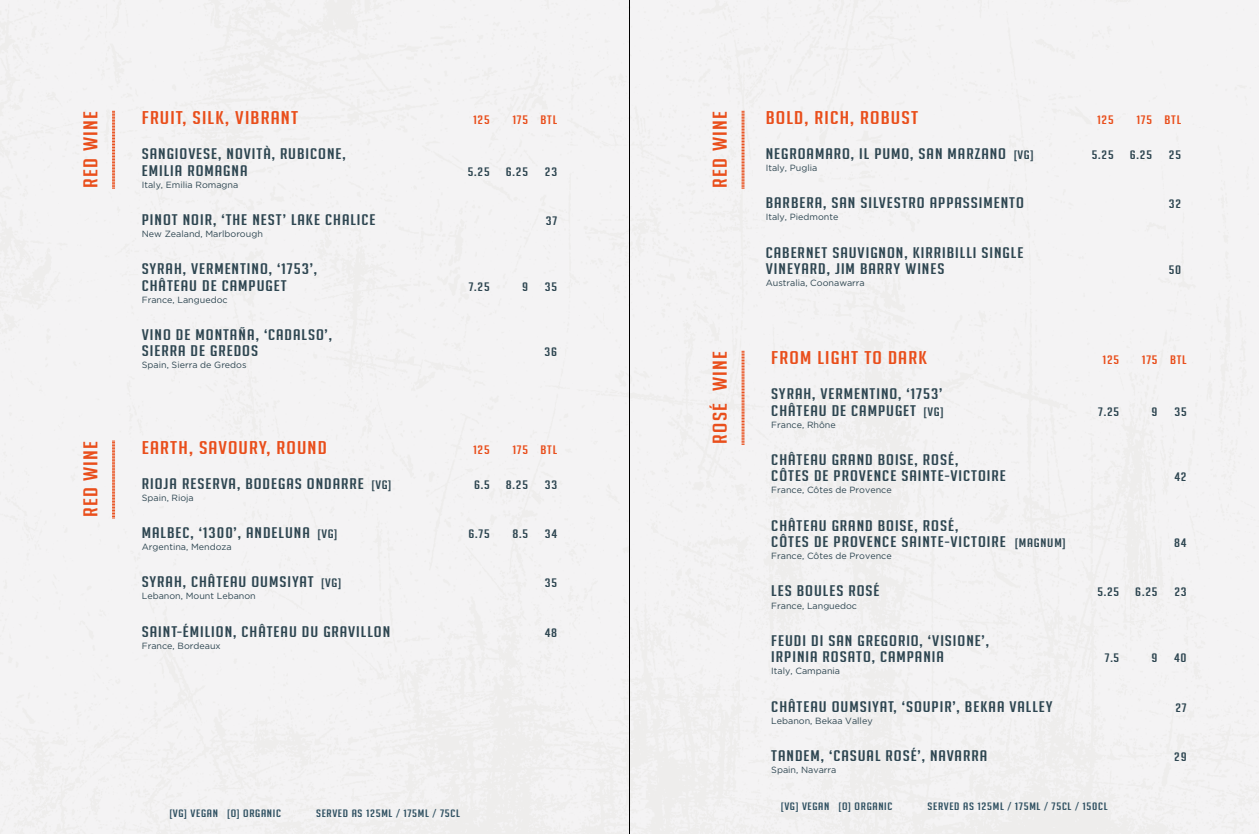
<style>
.page{position:relative;width:1259px;height:834px;background:#fff}
.page>*{position:absolute;margin:0;border:0;box-sizing:border-box;transform-origin:0 0}
.t1{font:19.5px "Big Noodle Titling";letter-spacing:.05em;color:#e94e1b;scale:1.3 1}
.t2{font:18px "Big Noodle Titling";letter-spacing:.05em;color:#e94e1b;scale:1.3 1}
.t3{font:15px/16.5px "Big Noodle Titling";letter-spacing:.05em;color:#2e4651;scale:1.3 1}
.t4{font:12px "Big Noodle Titling";letter-spacing:.05em;color:#2e4651;scale:1.3 1}
.t5{font:12px "Big Noodle Titling";letter-spacing:.05em;color:#e94e1b;scale:1.3 1}
.t6{font:10.5px "Big Noodle Titling";letter-spacing:.05em;color:#2f5061;scale:1.3 1}
.t7{font:9px "Gotham";color:#2e4651}
.s1{font-size:12px}
</style>
<div class="page">
<svg style="left:112px;top:111px;width:3px;height:78px"></svg>
<svg style="left:741px;top:351px;width:3px;height:94px"></svg>
<svg style="left:741px;top:111px;width:3px;height:78px"></svg>
<svg style="left:112px;top:440px;width:3px;height:78px"></svg>
<hr style="left:629px;top:0;width:1px;height:833px;background:#000">
<h1 class="t1" style="left:80px;top:187px;width:60px;rotate:-90deg">RED WINE</h1>
<h1 class="t1" style="left:80px;top:517px;width:60px;rotate:-90deg">RED WINE</h1>
<p class="t2" style="left:142px;top:108px;width:122px">FRUIT, SILK, VIBRANT</p>
<p class="t5" style="left:473px;top:113px;width:14px">125</p>
<p class="t5" style="left:512px;top:113px;width:36px">175 BTL</p>
<p class="t3" style="left:142px;top:145px;width:158px">SANGIOVESE, NOVITÀ, RUBICONE,<br>EMILIA ROMAGNA</p>
<p class="t4" style="left:468px;top:165px;width:18px">5.25</p>
<p class="t4" style="left:506px;top:165px;width:19px">6.25</p>
<p class="t4" style="left:545px;top:165px;width:11px">23</p>
<p class="t7" style="left:142px;top:179px;width:98px">Italy, Emilia Romagna</p>
<p class="t3" style="left:142px;top:211px;width:181px">PINOT NOIR, ‘THE NEST’ LAKE CHALICE</p>
<p class="t4" style="left:546px;top:214px;width:10px">37</p>
<p class="t7" style="left:142px;top:229px;width:123px">New Zealand, Marlborough</p>
<p class="t3" style="left:142px;top:260px;width:136px">SYRAH, VERMENTINO, ‘1753’,<br>CHÂTEAU DE CAMPUGET</p>
<p class="t4" style="left:469px;top:280px;width:18px">7.25</p>
<p class="t4" style="left:522px;top:280px;width:6px">9</p>
<p class="t4" style="left:545px;top:280px;width:11px">35</p>
<h1 class="t1" style="left:709px;top:187px;width:60px;rotate:-90deg">RED WINE</h1>
<p class="t7" style="left:142px;top:294px;width:87px">France, Languedoc</p>
<p class="t3" style="left:142px;top:326px;width:148px">VINO DE MONTAÑA, ‘CADALSO’,<br>SIERRA DE GREDOS</p>
<p class="t4" style="left:544px;top:345px;width:11px">36</p>
<p class="t7" style="left:142px;top:360px;width:106px">Spain, Sierra de Gredos</p>
<h1 class="t1" style="left:709px;top:443px;width:73px;rotate:-90deg">ROSÉ WINE</h1>
<p class="t2" style="left:142px;top:437px;width:144px">EARTH, SAVOURY, ROUND</p>
<p class="t5" style="left:473px;top:443px;width:14px">125</p>
<p class="t5" style="left:512px;top:443px;width:36px">175 BTL</p>
<p class="t3" style="left:142px;top:475px;width:193px">RIOJA RESERVA, BODEGAS ONDARRE <span class="s1">[VG]</span></p>
<p class="t4" style="left:474px;top:478px;width:14px">6.5</p>
<p class="t4" style="left:506px;top:478px;width:19px">8.25</p>
<p class="t4" style="left:545px;top:478px;width:11px">33</p>
<p class="t7" style="left:142px;top:492px;width:54px">Spain, Rioja</p>
<p class="t3" style="left:142px;top:524px;width:152px">MALBEC, ‘1300’, ANDELUNA <span class="s1">[VG]</span></p>
<p class="t4" style="left:468px;top:527px;width:18px">6.75</p>
<p class="t4" style="left:512px;top:527px;width:14px">8.5</p>
<p class="t4" style="left:545px;top:527px;width:11px">34</p>
<p class="t7" style="left:142px;top:542px;width:91px">Argentina, Mendoza</p>
<p class="t3" style="left:142px;top:573px;width:155px">SYRAH, CHÂTEAU OUMSIYAT <span class="s1">[VG]</span></p>
<p class="t4" style="left:545px;top:576px;width:11px">35</p>
<p class="t7" style="left:142px;top:591px;width:115px">Lebanon, Mount Lebanon</p>
<p class="t3" style="left:142px;top:623px;width:193px">SAINT-ÉMILION, CHÂTEAU DU GRAVILLON</p>
<p class="t4" style="left:545px;top:626px;width:11px">48</p>
<p class="t7" style="left:142px;top:640px;width:80px">France, Bordeaux</p>
<p class="t6" style="left:169px;top:807px;width:87px">[VG] VEGAN [O] ORGANIC</p>
<p class="t6" style="left:316px;top:807px;width:112px">SERVED AS 125ML / 175ML / 75CL</p>
<p class="t2" style="left:766px;top:108px;width:119px">BOLD, RICH, ROBUST</p>
<p class="t5" style="left:1097px;top:113px;width:14px">125</p>
<p class="t5" style="left:1136px;top:113px;width:36px">175 BTL</p>
<p class="t3" style="left:766px;top:145px;width:208px">NEGROAMARO, IL PUMO, SAN MARZANO <span class="s1">[VG]</span></p>
<p class="t4" style="left:1091px;top:148px;width:18px">5.25</p>
<p class="t4" style="left:1129px;top:148px;width:19px">6.25</p>
<p class="t4" style="left:1169px;top:148px;width:11px">25</p>
<p class="t7" style="left:766px;top:163px;width:53px">Italy, Puglia</p>
<p class="t3" style="left:766px;top:195px;width:200px">BARBERA, SAN SILVESTRO APPASSIMENTO</p>
<p class="t4" style="left:1168px;top:197px;width:11px">32</p>
<p class="t7" style="left:766px;top:212px;width:74px">Italy, Piedmonte</p>
<p class="t3" style="left:766px;top:244px;width:200px">CABERNET SAUVIGNON, KIRRIBILLI SINGLE<br>VINEYARD, JIM BARRY WINES</p>
<p class="t4" style="left:1168px;top:263px;width:11px">50</p>
<p class="t7" style="left:766px;top:278px;width:100px">Australia, Coonawarra</p>
<p class="t2" style="left:771px;top:348px;width:121px">FROM LIGHT TO DARK</p>
<p class="t5" style="left:1102px;top:353px;width:14px">125</p>
<p class="t5" style="left:1141px;top:353px;width:36px">175 BTL</p>
<p class="t3" style="left:771px;top:385px;width:134px">SYRAH, VERMENTINO, ‘1753’<br>CHÂTEAU DE CAMPUGET <span class="s1">[VG]</span></p>
<p class="t7" style="left:771px;top:419px;width:66px">France, Rhône</p>
<p class="t3" style="left:771px;top:451px;width:182px">CHÂTEAU GRAND BOISE, ROSÉ,<br>CÔTES DE PROVENCE SAINTE-VICTOIRE</p>
<p class="t7" style="left:771px;top:485px;width:122px">France, Côtes de Provence</p>
<p class="t3" style="left:771px;top:517px;width:228px">CHÂTEAU GRAND BOISE, ROSÉ,<br>CÔTES DE PROVENCE SAINTE-VICTOIRE <span class="s1">[MAGNUM]</span></p>
<p class="t4" style="left:1098px;top:405px;width:18px">7.25</p>
<p class="t4" style="left:1151px;top:405px;width:6px">9</p>
<p class="t4" style="left:1174px;top:405px;width:11px">35</p>
<p class="t4" style="left:1174px;top:470px;width:11px">42</p>
<p class="t4" style="left:1174px;top:536px;width:11px">84</p>
<p class="t7" style="left:771px;top:551px;width:122px">France, Côtes de Provence</p>
<p class="t3" style="left:771px;top:582px;width:85px">LES BOULES ROSÉ</p>
<p class="t4" style="left:1097px;top:585px;width:18px">5.25</p>
<p class="t4" style="left:1135px;top:585px;width:19px">6.25</p>
<p class="t4" style="left:1174px;top:585px;width:11px">23</p>
<p class="t7" style="left:771px;top:600px;width:87px">France, Languedoc</p>
<p class="t3" style="left:771px;top:632px;width:169px">FEUDI DI SAN GREGORIO, ‘VISIONE’,<br>IRPINIA ROSATO, CAMPANIA</p>
<p class="t4" style="left:1104px;top:651px;width:13px">7.5</p>
<p class="t4" style="left:1151px;top:651px;width:6px">9</p>
<p class="t4" style="left:1174px;top:651px;width:11px">40</p>
<p class="t7" style="left:771px;top:666px;width:70px">Italy, Campania</p>
<p class="t3" style="left:771px;top:697px;width:218px">CHÂTEAU OUMSIYAT, ‘SOUPIR’, BEKAA VALLEY</p>
<p class="t4" style="left:1175px;top:700px;width:10px">27</p>
<p class="t7" style="left:771px;top:715px;width:103px">Lebanon, Bekaa Valley</p>
<p class="t3" style="left:771px;top:747px;width:168px">TANDEM, ‘CASUAL ROSÉ’, NAVARRA</p>
<p class="t4" style="left:1174px;top:750px;width:11px">29</p>
<p class="t7" style="left:771px;top:764px;width:67px">Spain, Navarra</p>
<p class="t6" style="left:781px;top:800px;width:87px">[VG] VEGAN [O] ORGANIC</p>
<p class="t6" style="left:927px;top:800px;width:140px">SERVED AS 125ML / 175ML / 75CL / 150CL</p>
</div>
